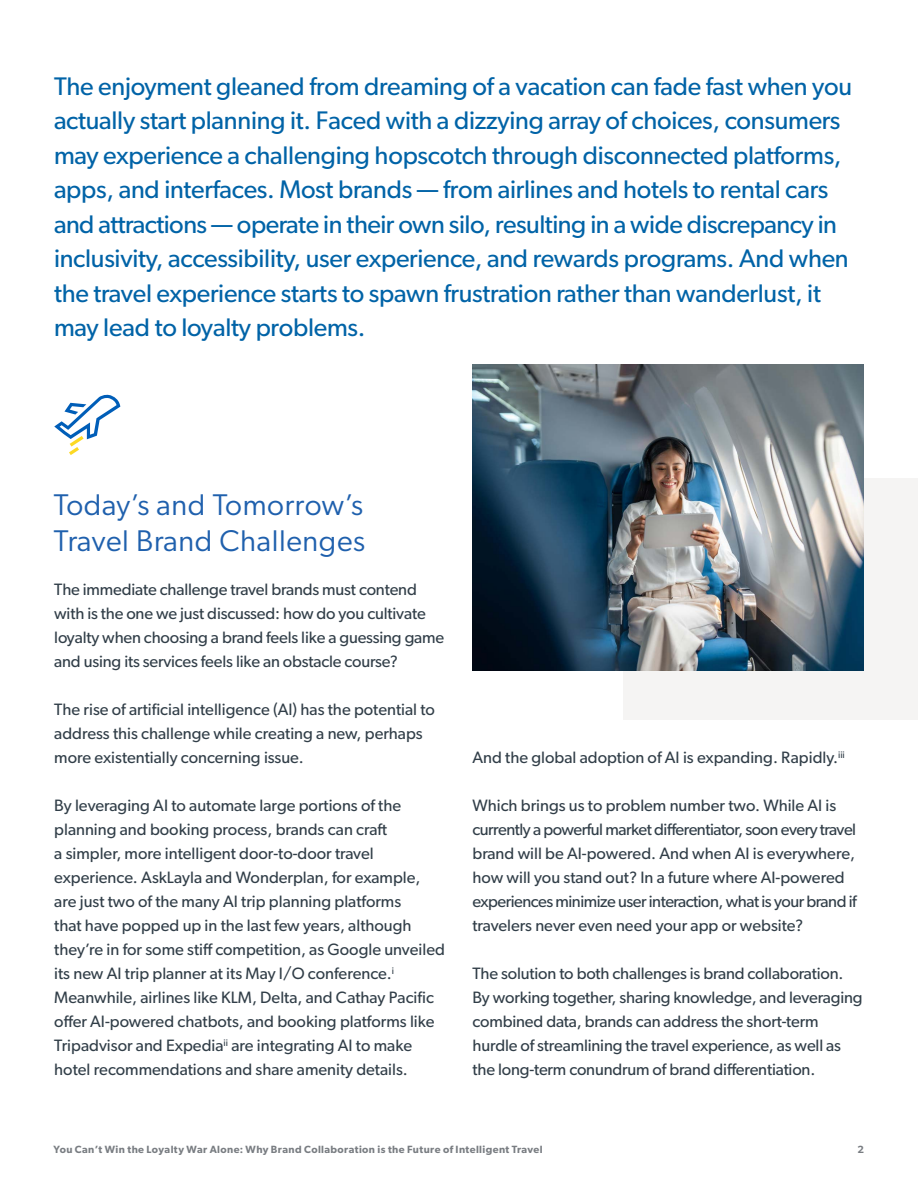
<style>
.page{position:relative;width:918px;height:1188px;background:#fff}
.page>*{position:absolute;margin:0;border:0;box-sizing:border-box;transform-origin:0 0}
.t1{font:30px/36px "Gibson";letter-spacing:.02em;color:#1f60ad}
.t2{font:25.5px/34.5px "Gibson";letter-spacing:-.01em;color:#0063a7}
.t3{font:16.5px/24px "Gibson";color:#313e48}
.t4{font:600 10.5px "Gibson";letter-spacing:.04em;color:#797d82}
</style>
<div class="page">
<div style="left:623px;top:479px;width:295px;height:241px;background:#f5f4f3"></div>
<img style="left:472px;top:365px;width:392px;height:305px">
<svg style="left:54px;top:394px;width:66px;height:61px"></svg>
<p class="t2" style="left:54px;top:68px;width:800px">The enjoyment gleaned from dreaming of a vacation can fade fast when you actually start planning it. Faced with a dizzying array of choices, consumers may experience a challenging hopscotch through disconnected platforms, apps, and interfaces. Most brands — from airlines and hotels to rental cars and attractions — operate in their own silo, resulting in a wide discrepancy in inclusivity, accessibility, user experience, and rewards programs. And when the travel experience starts to spawn frustration rather than wanderlust, it may lead to loyalty problems.</p>
<h1 class="t1" style="left:54px;top:487px;width:313px">Today’s and Tomorrow’s<br>Travel Brand Challenges</h1>
<p class="t3" style="left:54px;top:577px;width:392px">The immediate challenge travel brands must contend with is the one we just discussed: how do you cultivate loyalty when choosing a brand feels like a guessing game and using its services feels like an obstacle course?</p>
<p class="t3" style="left:54px;top:697px;width:382px">The rise of artificial intelligence (AI) has the potential to address this challenge while creating a new, perhaps more existentially concerning issue.</p>
<p class="t3" style="left:54px;top:793px;width:392px">By leveraging AI to automate large portions of the planning and booking process, brands can craft<br>a simpler, more intelligent door-to-door travel experience. AskLayla and Wonderplan, for example, are just two of the many AI trip planning platforms<br>that have popped up in the last few years, although they’re in for some stiff competition, as Google unveiled its new AI trip planner at its May I/O conference.<sup>i </sup>Meanwhile, airlines like KLM, Delta, and Cathay Pacific offer AI-powered chatbots, and booking platforms like Tripadvisor and Expedia<sup>ii</sup> are integrating AI to make hotel recommendations and share amenity details.</p>
<p class="t3" style="left:472px;top:745px;width:374px">And the global adoption of AI is expanding. Rapidly.<sup>iii</sup></p>
<p class="t3" style="left:472px;top:793px;width:386px">Which brings us to problem number two. While AI is currently a powerful market differentiator, soon every travel brand will be AI-powered. And when AI is everywhere, how will you stand out? In a future where AI-powered experiences minimize user interaction, what is your brand if travelers never even need your app or website?</p>
<p class="t3" style="left:472px;top:961px;width:392px">The solution to both challenges is brand collaboration.<br>By working together, sharing knowledge, and leveraging combined data, brands can address the short-term hurdle of streamlining the travel experience, as well as the long-term conundrum of brand differentiation.</p>
<p class="t4" style="left:53px;top:1143px;width:491px">You Can’t Win the Loyalty War Alone: Why Brand Collaboration is the Future of Intelligent Travel</p>
<p class="t4" style="left:857px;top:1143px;width:8px">2</p>
</div>
